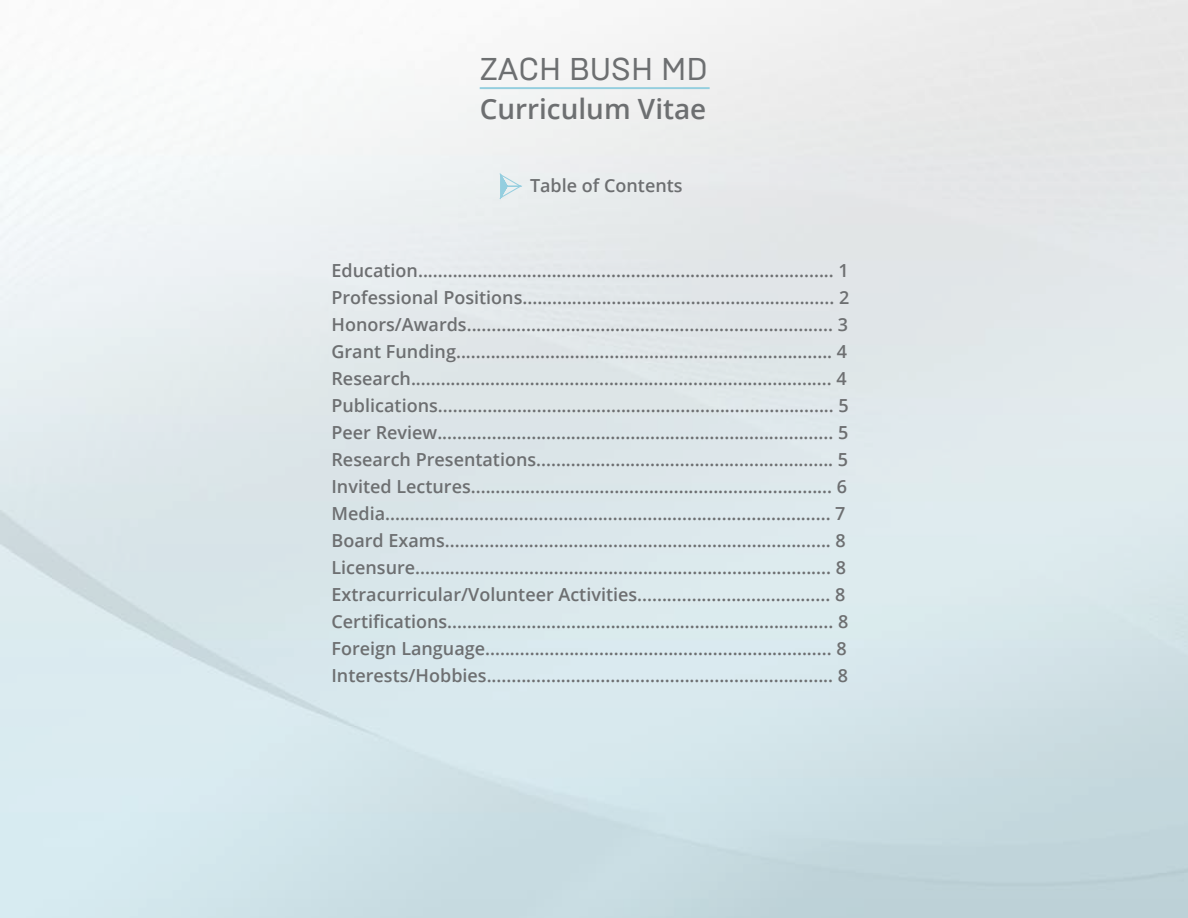
<style>
.page{position:relative;width:1188px;height:918px;background:#fff}
.page>*{position:absolute;margin:0;border:0;box-sizing:border-box;transform-origin:0 0}
.t1{font:31.5px "Brutal Type";color:#6d6f71}
.t2{font:600 27.9px "Open Sans";color:#6d6f71}
.t3{font:600 18px/27px "Open Sans";color:#6d6f71}
</style>
<div class="page">
<hr style="left:480px;top:87px;width:230px;height:2px;background:#94cede">
<svg style="left:500px;top:174px;width:22px;height:25px"></svg>
<h1 class="t1" style="left:480px;top:50px;width:230px">ZACH BUSH MD</h1>
<h2 class="t2" style="left:480px;top:90px;width:228px">Curriculum Vitae</h2>
<p class="t3" style="left:530px;top:172px;width:154px">Table of Contents</p>
<p class="t3" style="left:331px;top:256px;width:519px">Education.................................................................................... 1<br>Professional Positions............................................................... 2<br>Honors/Awards.......................................................................... 3<br>Grant Funding............................................................................ 4<br>Research..................................................................................... 4<br>Publications................................................................................ 5<br>Peer Review................................................................................ 5<br>Research Presentations............................................................ 5<br>Invited Lectures......................................................................... 6<br>Media.......................................................................................... 7<br>Board Exams.............................................................................. 8<br>Licensure.................................................................................... 8<br>Extracurricular/Volunteer Activities....................................... 8<br>Certifications.............................................................................. 8<br>Foreign Language...................................................................... 8<br>Interests/Hobbies...................................................................... 8</p>
</div>
